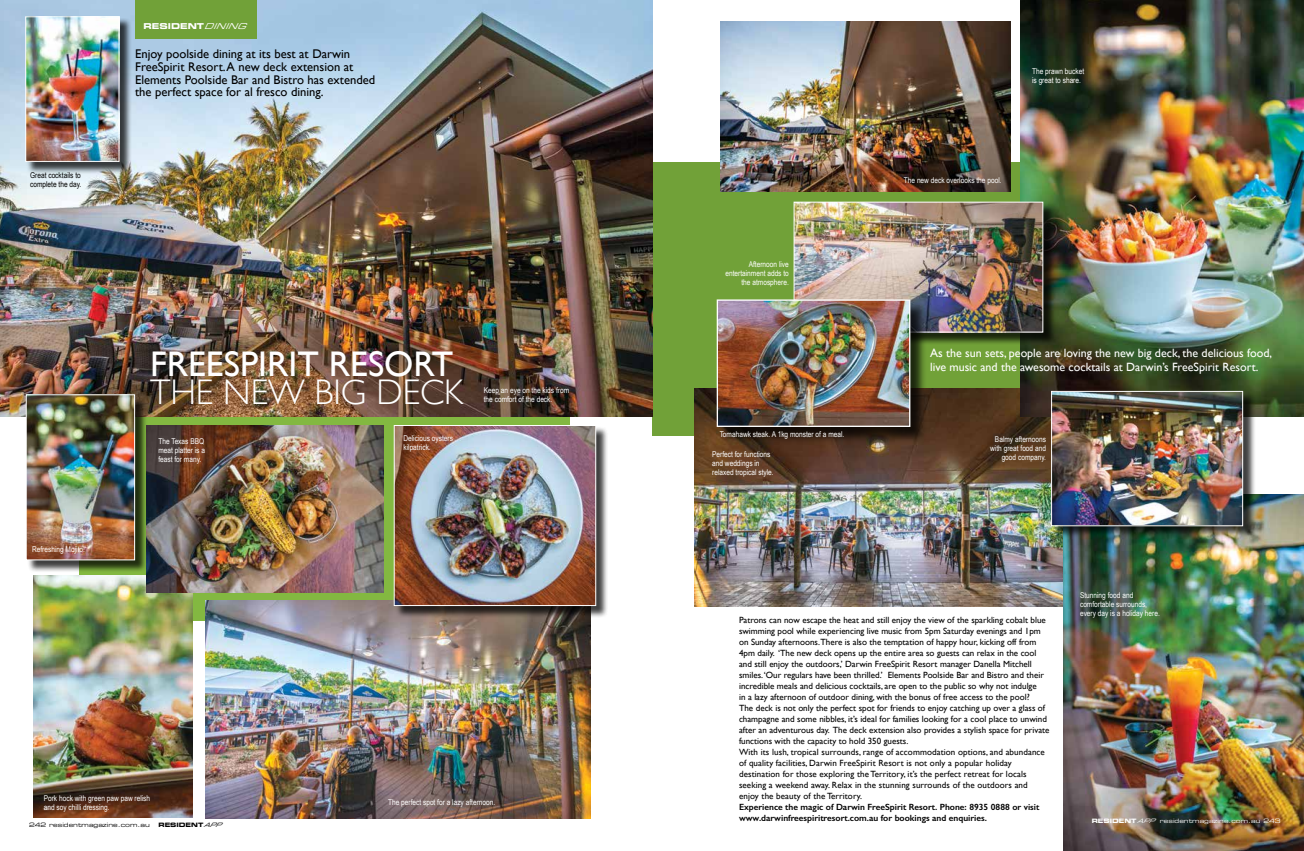
<style>
.page{position:relative;width:1304px;height:851px;background:#fff}
.page>*{position:absolute;margin:0;border:0;box-sizing:border-box;transform-origin:0 0}
.t1{font:35.6px "Gill Sans";color:#fff}
.t2{font:300 35.6px "Gill Sans";color:#fff}
.t3{font:12.6px/12.6px "Gill Sans";color:#000}
.t4{font:12px/14px "Gill Sans";color:#fff}
.t5{font:9px/11px "Gill Sans";color:#000}
.t6{font:600 9px/11px "Gill Sans";color:#000}
.t7{font:8.1px "Eurostile LT Std Bold Ex 2";color:#fff}
.t8{font:8px/9px "Arial Narrow";color:#fff}
.t9{font:8px/9px "Arial Narrow";color:#000}
.t10{font:6px "Eurostile LT Std Ex 2";color:#fff}
.t11{font:6px "Eurostile LT Std Ex 2";color:#000}
.t12{font:6px "Eurostile LT Std Bold Ex 2";color:#000}
.s1{font-family:"Eurostile LT Std Ex 2";font-style:italic}
.s2{font-family:"Eurostile LT Std Bold Ex 2"}
.s3{font-style:italic}
</style>
<div class="page">
<div style="left:79px;top:330px;width:491px;height:290px;background:#83b841"></div>
<img style="left:205px;top:600px;width:386px;height:218px">
<div style="left:652px;top:162px;width:454px;height:274px;background:#71a138"></div>
<div style="left:395px;top:426px;width:214px;height:192px;background:#000;opacity:.75"></div>
<img style="left:396px;top:427px;width:198px;height:177px">
<div style="left:394px;top:425px;width:202px;height:181px;border:1px solid #fff"></div>
<img style="left:0;top:0;width:653px;height:416px">
<img style="left:695px;top:388px;width:368px;height:218px">
<img style="left:1021px;top:0;width:283px;height:416px">
<img style="left:1063px;top:495px;width:241px;height:355px">
<div style="left:1053px;top:392px;width:203px;height:146px;background:#000;opacity:.75"></div>
<img style="left:1053px;top:393px;width:188px;height:131px">
<div style="left:1051px;top:391px;width:192px;height:135px;border:1px solid #fff"></div>
<img style="left:720px;top:22px;width:290px;height:169px">
<div style="left:795px;top:203px;width:261px;height:142px;background:#000;opacity:.75"></div>
<img style="left:796px;top:204px;width:245px;height:126px">
<div style="left:794px;top:202px;width:249px;height:130px;border:1px solid #fff"></div>
<div style="left:718px;top:301px;width:209px;height:143px;background:#000;opacity:.75"></div>
<img style="left:719px;top:301px;width:189px;height:124px">
<div style="left:717px;top:299px;width:193px;height:128px;border:1px solid #fff"></div>
<div style="left:27px;top:18px;width:105px;height:156px;background:#000;opacity:.75"></div>
<img style="left:27px;top:18px;width:91px;height:142px">
<div style="left:25px;top:16px;width:95px;height:146px;border:1px solid #fff"></div>
<img style="left:33px;top:575px;width:160px;height:242px">
<img style="left:147px;top:426px;width:237px;height:166px">
<div style="left:27px;top:396px;width:120px;height:176px;background:#000;opacity:.75"></div>
<img style="left:28px;top:396px;width:105px;height:162px">
<div style="left:26px;top:394px;width:109px;height:166px;border:1px solid #fff"></div>
<div style="left:135px;top:0;width:122px;height:39px;background:#71a138"></div>
<p class="t7" style="left:144px;top:20px;width:109px">RESIDENT<span class="s1">DINING</span></p>
<p class="t9" style="left:30px;top:170px;width:53px">Great cocktails to complete the day.</p>
<h2 class="t3" style="left:135px;top:48px;width:242px">Enjoy poolside dining at its best at Darwin FreeSpirit Resort. A new deck extension at Elements Poolside Bar and Bistro has extended the perfect space for al fresco dining.</h2>
<p class="t8" style="left:32px;top:545px;width:54px">Refreshing Mojito.</p>
<h1 class="t1" style="left:150px;top:343px;width:305px">FREESPIRIT RESORT</h1>
<h1 class="t2" style="left:150px;top:364px;width:315px">THE NEW BIG DECK</h1>
<p class="t8" style="left:158px;top:436px;width:48px;text-align:justify">The Texas BBQ meat platter is a feast for many.</p>
<p class="t8" style="left:403px;top:433px;width:51px">Delicious oysters kilpatrick.</p>
<p class="t8" style="left:484px;top:385px;width:87px">Keep an eye on the kids from the comfort of the deck.</p>
<p class="t8" style="left:44px;top:793px;width:108px">Pork hock with green paw paw relish and soy chilli dressing.</p>
<p class="t8" style="left:388px;top:797px;width:109px">The perfect spot for a lazy afternoon.</p>
<p class="t11" style="left:29px;top:820px;width:122px">242 residentmagazine.com.au</p>
<p class="t12" style="left:158px;top:820px;width:69px">RESIDENT<span class="s1">APP</span></p>
<p class="t8" style="left:725px;top:260px;width:65px;text-align:right">Afternoon live entertainment adds to the atmosphere.</p>
<p class="t8" style="left:720px;top:430px;width:126px">Tomahawk steak. A 1kg monster of a meal.</p>
<p class="t8" style="left:712px;top:449px;width:63px">Perfect for functions and weddings in relaxed tropical style.</p>
<p class="t8" style="left:1032px;top:67px;width:54px">The prawn bucket is great to share.</p>
<p class="t8" style="left:904px;top:176px;width:99px">The new deck overlooks the pool.</p>
<h3 class="t4" style="left:930px;top:346px;width:343px">As the sun sets, people are loving the new big deck, the delicious food, live music and the awesome cocktails at Darwin’s FreeSpirit Resort.</h3>
<p class="t8" style="left:990px;top:435px;width:57px;text-align:right">Balmy afternoons with great food and good company.</p>
<p class="t5" style="left:739px;top:614px;width:312px">Patrons can now escape the heat and still enjoy the view of the sparkling cobalt blue swimming pool while experiencing live music from 5pm Saturday evenings and 1pm on Sunday afternoons.There is also the temptation of happy hour, kicking off from 4pm daily. ‘The new deck opens up the entire area so guests can relax in the cool and still enjoy the outdoors,’ Darwin FreeSpirit Resort manager Danella Mitchell smiles. ‘Our regulars have been thrilled.’ Elements Poolside Bar and Bistro and their incredible meals and delicious cocktails, are open to the public so why not indulge<br>in a lazy afternoon of outdoor dining, with the bonus of free access to the pool?<br>The deck is not only the perfect spot for friends to enjoy catching up over a glass of champagne and some nibbles, it’s ideal for families looking for a cool place to unwind after an adventurous day. The deck extension also provides a stylish space for private functions with the capacity to hold 350 guests.<br>With its lush, tropical surrounds, range of accommodation options, and abundance of quality facilities, Darwin FreeSpirit Resort is not only a popular holiday destination for those exploring the Territory, it’s the perfect retreat for locals seeking a weekend away. Relax in the stunning surrounds of the outdoors and enjoy the beauty of the Territory.</p>
<p class="t6" style="left:739px;top:801px;width:302px">Experience the magic of Darwin FreeSpirit Resort. Phone: 8935 0888 or visit www.darwinfreespiritresort.com.au for bookings and enquiries.</p>
<p class="t8" style="left:1080px;top:590px;width:81px">Stunning food and comfortable surrounds, every day is a holiday here.</p>
<p class="t10" style="left:1092px;top:816px;width:190px"><span class="s2">RESIDENT</span><span class="s3">APP</span> residentmagazine.com.au 243</p>
</div>
